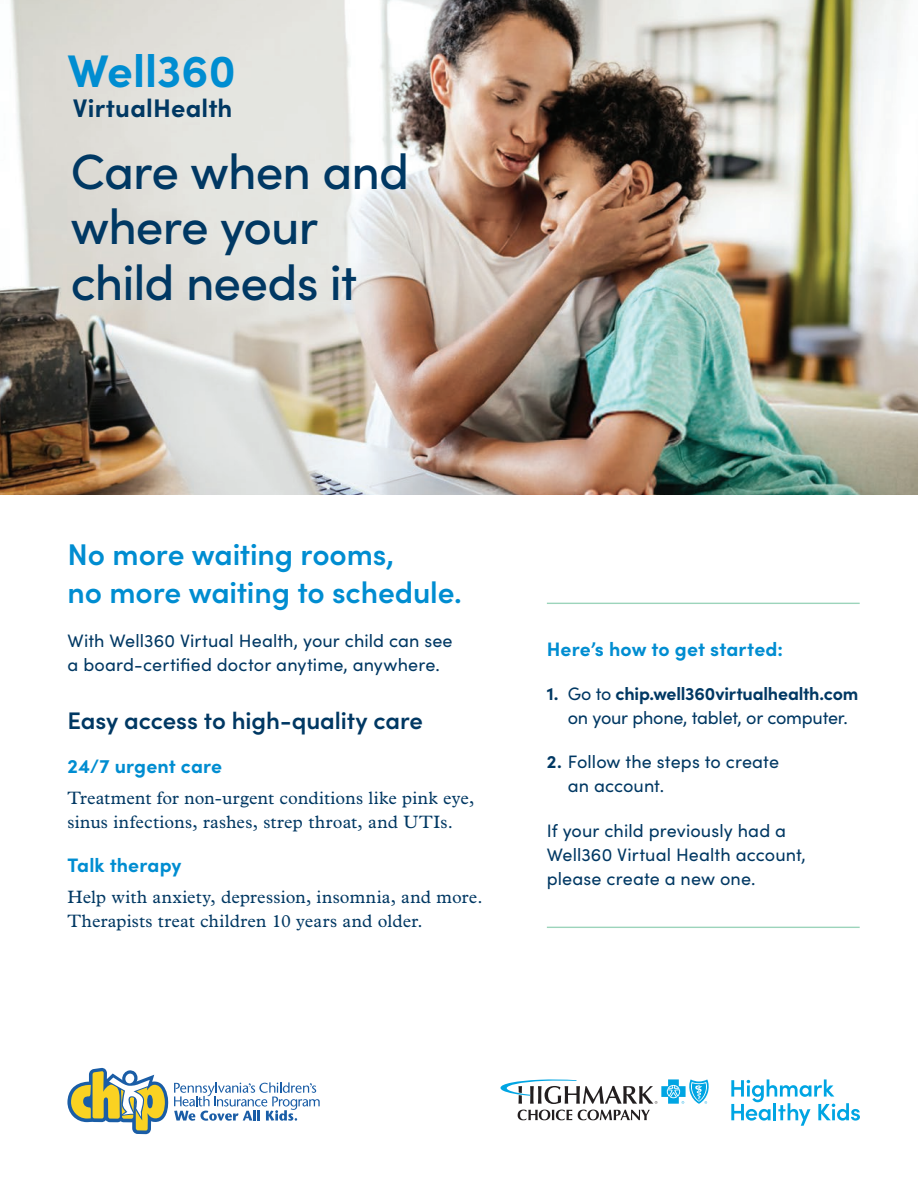
<style>
.page{position:relative;width:918px;height:1188px;background:#fff}
.page>*{position:absolute;margin:0;border:0;box-sizing:border-box;transform-origin:0 0}
.t1{font:500 49.5px/55.5px "Sofia Pro";letter-spacing:-.02em;color:#003863}
.t2{font:700 45.75px "Sofia Pro";color:#008dd1}
.t3{font:600 30px/37.5px "Sofia Pro";letter-spacing:-.005em;color:#008dd1}
.t4{font:700 25.5px "Sofia Pro";letter-spacing:.005em;color:#003863}
.t5{font:600 24px "Sofia Pro";letter-spacing:-.005em;color:#003863}
.t6{font:700 19.5px "Sofia Pro";letter-spacing:.005em;color:#008dd1}
.t7{font:18px/24px "Sofia Pro";letter-spacing:.005em;color:#003863}
.t8{font:18px/24px "Plantin MT Pro";letter-spacing:.015em;color:#003863}
.t9{font:18px/24px "Sofia Pro";letter-spacing:-.015em;color:#003863;text-align:center}
.s1{font-weight:700}
</style>
<div class="page">
<img style="left:0;top:0;width:918px;height:495px">
<hr style="left:547px;top:603px;width:313px;height:1px;background:#9cd4bb">
<hr style="left:547px;top:927px;width:313px;height:1px;background:#9cd4bb">
<svg style="left:67px;top:1068px;width:253px;height:67px"></svg>
<svg style="left:518px;top:1110px;width:54px;height:10px"></svg>
<svg style="left:578px;top:1110px;width:72px;height:10px"></svg>
<svg style="left:501px;top:1079px;width:208px;height:25px"></svg>
<svg style="left:731px;top:1079px;width:129px;height:47px"></svg>
<p class="t2" style="left:68px;top:36px;width:170px">Well360</p>
<p class="t4" style="left:73px;top:88px;width:161px">VirtualHealth</p>
<p class="t1" style="left:71px;top:141px;width:340px">Care when and where your child needs it</p>
<p class="t3" style="left:68px;top:534px;width:396px">No more waiting rooms,<br>no more waiting to schedule.</p>
<p class="t7" style="left:68px;top:628px;width:387px">With Well360 Virtual Health, your child can see a board-certified doctor anytime, anywhere.</p>
<p class="t5" style="left:68px;top:702px;width:357px">Easy access to high-quality care</p>
<p class="t6" style="left:68px;top:751px;width:156px">24/7 urgent care</p>
<p class="t8" style="left:68px;top:786px;width:408px">Treatment for non-urgent conditions like pink eye, sinus infections, rashes, strep throat, and UTIs.</p>
<p class="t6" style="left:68px;top:850px;width:115px">Talk therapy</p>
<p class="t8" style="left:68px;top:885px;width:417px">Help with anxiety, depression, insomnia, and more.<br>Therapists treat children 10 years and older.</p>
<p class="t6" style="left:547px;top:634px;width:238px">Here’s how to get started:</p>
<p class="t9" style="left:547px;top:681px;width:313px"><span class="s1">1.</span> Go to <span class="s1">chip.well360virtualhealth.com </span>on your phone, tablet, or computer.</p>
<p class="t7" style="left:568px;top:749px;width:213px;text-indent:-21px"><span class="s1">2.</span> Follow the steps to create an account.</p>
<p class="t7" style="left:547px;top:817px;width:261px">If your child previously had a<br>Well360 Virtual Health account, please create a new one.</p>
</div>
